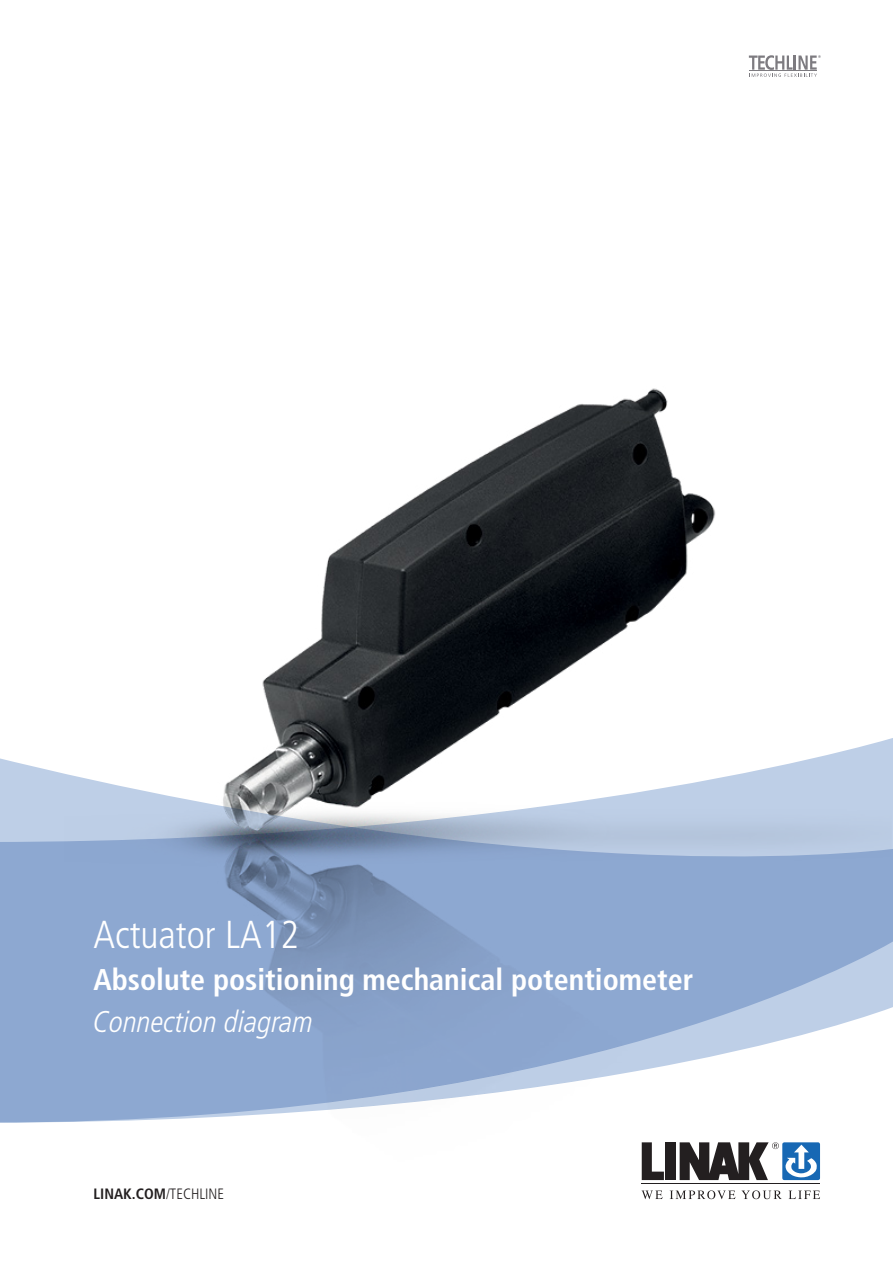
<style>
.page{position:relative;width:893px;height:1263px;background:#fff}
.page>*{position:absolute;margin:0;border:0;box-sizing:border-box;transform-origin:0 0}
.t1{font:300 condensed 39px "Frutiger LT Pro";color:#fff}
._24_pkt_overskrift{font:700 condensed 30px "Frutiger LT Pro";color:#fff}
._24_pkt_overskrift-2{font:italic 300 condensed 30px "Frutiger LT Pro";color:#fff}
.t2{font:700 condensed 15px "Frutiger LT Pro";color:#231f20}
.s1{font-weight:300}
</style>
<div class="page">
<img style="left:262px;top:388px;width:559px;height:812px">
<svg style="left:642px;top:1142px;width:22px;height:38px"></svg>
<div style="left:666px;top:1142px;width:10px;height:38px;background:#231f20"></div>
<svg style="left:641px;top:1190px;width:22px;height:9px"></svg>
<svg style="left:670px;top:1190px;width:65px;height:9px"></svg>
<svg style="left:741px;top:1190px;width:41px;height:9px"></svg>
<svg style="left:789px;top:1190px;width:31px;height:9px"></svg>
<hr style="left:642px;top:1183px;width:178px;height:1px;background:#231f20">
<svg style="left:680px;top:1142px;width:140px;height:38px"></svg>
<svg style="left:262px;top:734px;width:631px;height:21px"></svg>
<svg style="left:0;top:755px;width:893px;height:368px;fill:#8da8d1"></svg>
<svg style="left:749px;top:55px;width:72px;height:22px"></svg>
<p class="t1" style="left:94px;top:912px;width:207px">Actuator LA12</p>
<p class="_24_pkt_overskrift" style="left:94px;top:961px;width:601px">Absolute positioning mechanical potentiometer</p>
<p class="_24_pkt_overskrift-2" style="left:94px;top:1004px;width:221px">Connection diagram</p>
<p class="t2" style="left:94px;top:1185px;width:132px">LINAK.COM<span class="s1">/TECHLINE</span></p>
</div>
